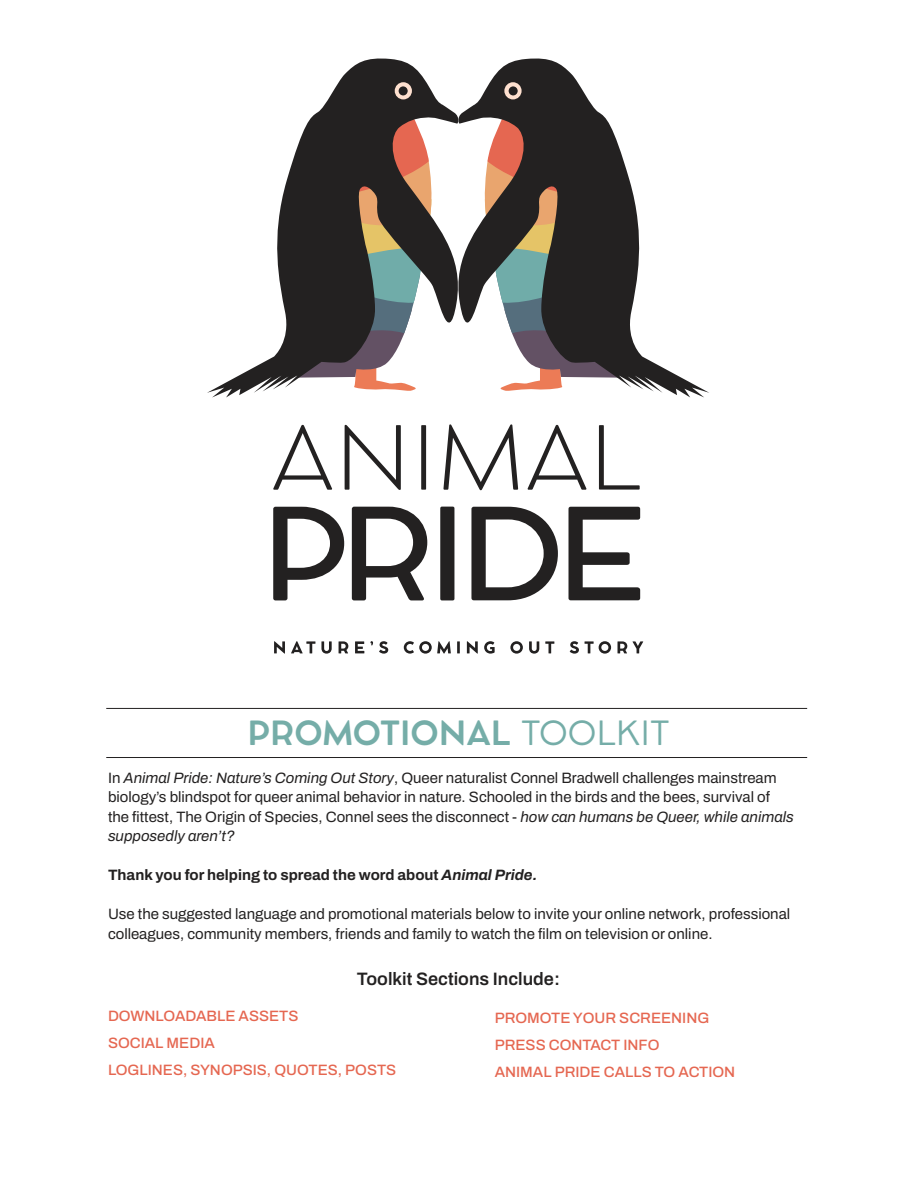
<style>
.page{position:relative;width:918px;height:1188px;background:#fff}
.page>*{position:absolute;margin:0;border:0;box-sizing:border-box;transform-origin:0 0}
.t1{font:700 33px "Cocomat Pro";color:#75ada8}
.t2{font:600 18px "Archivo";color:#232121}
.t3{font:15px/19.5px "Archivo";color:#232121}
.t4{font:500 15px/27px "Archivo";color:#e56751}
.t5{font:700 15px "Archivo";color:#232121}
.s1{font-weight:400}
.s2{font-style:italic}
</style>
<div class="page">
<svg style="left:465px;top:58px;width:244px;height:339px"></svg>
<svg style="left:504px;top:82px;width:18px;height:17px"></svg>
<div style="left:509px;top:86px;width:9px;height:9px;background:#232121;border-radius:50%"></div>
<svg style="left:207px;top:58px;width:258px;height:339px"></svg>
<div style="left:395px;top:82px;width:17px;height:17px;background:#fee0cf;border-radius:50%"></div>
<div style="left:399px;top:86px;width:9px;height:9px;background:#232121;border-radius:50%"></div>
<svg style="left:273px;top:425px;width:59px;height:65px"></svg>
<svg style="left:345px;top:425px;width:56px;height:65px"></svg>
<div style="left:421px;top:425px;width:5px;height:65px;background:#232121"></div>
<svg style="left:443px;top:424px;width:75px;height:66px"></svg>
<svg style="left:527px;top:425px;width:60px;height:65px"></svg>
<svg style="left:599px;top:425px;width:41px;height:65px"></svg>
<svg style="left:273px;top:507px;width:71px;height:93px"></svg>
<svg style="left:352px;top:507px;width:75px;height:93px"></svg>
<div style="left:440px;top:507px;width:14px;height:93px;background:#232121;border-radius:2px"></div>
<svg style="left:471px;top:507px;width:87px;height:93px"></svg>
<svg style="left:569px;top:507px;width:71px;height:93px"></svg>
<svg style="left:274px;top:641px;width:11px;height:13px"></svg>
<svg style="left:291px;top:641px;width:24px;height:12px"></svg>
<svg style="left:321px;top:641px;width:11px;height:13px"></svg>
<svg style="left:339px;top:641px;width:9px;height:12px"></svg>
<svg style="left:355px;top:641px;width:9px;height:12px"></svg>
<svg style="left:370px;top:641px;width:3px;height:5px"></svg>
<svg style="left:379px;top:641px;width:9px;height:13px"></svg>
<svg style="left:404px;top:641px;width:47px;height:13px"></svg>
<svg style="left:457px;top:641px;width:3px;height:12px"></svg>
<svg style="left:467px;top:641px;width:11px;height:13px"></svg>
<svg style="left:484px;top:641px;width:11px;height:13px"></svg>
<svg style="left:510px;top:641px;width:13px;height:13px"></svg>
<svg style="left:529px;top:641px;width:10px;height:13px"></svg>
<svg style="left:545px;top:641px;width:9px;height:12px"></svg>
<svg style="left:570px;top:641px;width:9px;height:13px"></svg>
<svg style="left:585px;top:641px;width:26px;height:13px"></svg>
<svg style="left:618px;top:641px;width:9px;height:12px"></svg>
<svg style="left:633px;top:641px;width:10px;height:12px"></svg>
<hr style="left:106px;top:708px;width:701px;height:1px;background:#232121">
<hr style="left:106px;top:757px;width:701px;height:1px;background:#232121">
<h1 class="t1" style="left:247px;top:711px;width:424px">PROMOTIONAL <span class="s1">TOOLKIT</span></h1>
<p class="t3" style="left:108px;top:768px;width:687px">In <span class="s2">Animal Pride: Nature’s Coming Out Story</span>, Queer naturalist Connel Bradwell challenges mainstream biology’s blindspot for queer animal behavior in nature. Schooled in the birds and the bees, survival of the fittest, The Origin of Species, Connel sees the disconnect - <span class="s2">how can humans be Queer, while animals supposedly aren’t?</span></p>
<p class="t5" style="left:108px;top:864px;width:431px">Thank you for helping to spread the word about <span class="s2">Animal Pride.</span></p>
<p class="t3" style="left:108px;top:904px;width:684px">Use the suggested language and promotional materials below to invite your online network, professional colleagues, community members, friends and family to watch the film on television or online.</p>
<p class="t2" style="left:357px;top:965px;width:205px">Toolkit Sections Include:</p>
<p class="t4" style="left:108px;top:1002px;width:290px">DOWNLOADABLE ASSETS<br>SOCIAL MEDIA<br>LOGLINES, SYNOPSIS, QUOTES, POSTS</p>
<p class="t4" style="left:495px;top:1004px;width:242px">PROMOTE YOUR SCREENING<br>PRESS CONTACT INFO<br>ANIMAL PRIDE CALLS TO ACTION</p>
</div>
